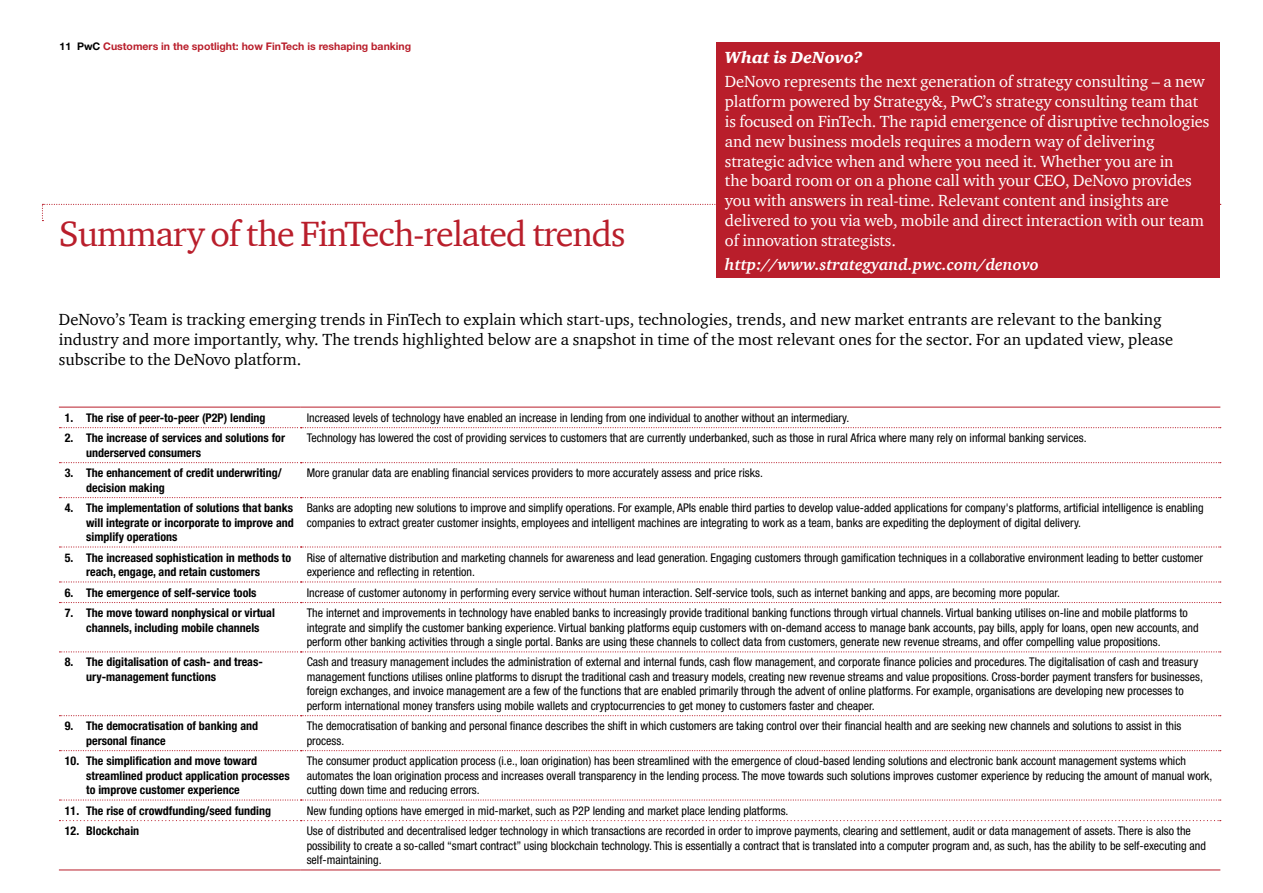
<style>
.page{position:relative;width:1263px;height:893px;background:#fff}
.page>*{position:absolute;margin:0;border:0;box-sizing:border-box;transform-origin:0 0}
.t1{font:36px "ITC Charter Com";letter-spacing:-.03em;color:#b91e2b}
.t2{font:16.5px/19.8px "ITC Charter Com";letter-spacing:-.01em;color:#fff}
.t3{font:16.5px/19.8px "ITC Charter Com";color:#000}
.t4{font:italic 700 16.5px "ITC Charter Com";color:#fff}
.t5{font:italic 900 16.5px "ITC Charter Com";color:#fff}
.t6{font:condensed 12px/14.4px "Helvetica Neue LT Std";color:#000}
.t7{font:700 condensed 12px/14.4px "Helvetica Neue LT Std";color:#000}
.t8{font:700 10.5px "Helvetica Neue LT Std";color:#b91e2b}
.s1{color:#000}
</style>
<div class="page">
<svg style="left:42px;top:204px;width:1179px;height:17px"></svg>
<svg style="left:59px;top:427px;width:1162px;height:1px"></svg>
<svg style="left:59px;top:462px;width:1162px;height:1px"></svg>
<svg style="left:59px;top:497px;width:1162px;height:1px"></svg>
<svg style="left:59px;top:546px;width:1162px;height:2px"></svg>
<svg style="left:59px;top:581px;width:1162px;height:1px"></svg>
<svg style="left:59px;top:602px;width:1162px;height:1px"></svg>
<svg style="left:59px;top:651px;width:1162px;height:1px"></svg>
<svg style="left:59px;top:715px;width:1162px;height:1px"></svg>
<svg style="left:59px;top:750px;width:1162px;height:1px"></svg>
<svg style="left:59px;top:799px;width:1162px;height:2px"></svg>
<hr style="left:59px;top:870px;width:242px;height:1px;background:#b91e2b">
<hr style="left:301px;top:870px;width:919px;height:1px;background:#b91e2b">
<hr style="left:59px;top:407px;width:242px;height:1px;background:#b91e2b">
<hr style="left:301px;top:407px;width:919px;height:1px;background:#b91e2b">
<svg style="left:59px;top:820px;width:1162px;height:1px"></svg>
<div style="left:716px;top:43px;width:504px;height:235px;background:#b91e2b"></div>
<p class="t8" style="left:60px;top:40px;width:353px"><span class="s1">11 PwC</span> Customers in the spotlight: how FinTech is reshaping banking</p>
<h1 class="t1" style="left:59px;top:211px;width:568px">Summary of the FinTech-related trends</h1>
<h2 class="t5" style="left:725px;top:48px;width:139px">What is DeNovo?</h2>
<p class="t2" style="left:725px;top:72px;width:486px">DeNovo represents the next generation of strategy consulting – a new platform powered by Strategy&amp;, PwC’s strategy consulting team that is focused on FinTech. The rapid emergence of disruptive technologies and new business models requires a modern way of delivering strategic advice when and where you need it. Whether you are in<br>the board room or on a phone call with your CEO, DeNovo provides you with answers in real-time. Relevant content and insights are delivered to you via web, mobile and direct interaction with our team of innovation strategists.</p>
<h2 class="t4" style="left:725px;top:254px;width:315px">http://www.strategyand.pwc.com/denovo</h2>
<p class="t3" style="left:59px;top:309px;width:1116px">DeNovo’s Team is tracking emerging trends in FinTech to explain which start-ups, technologies, trends, and new market entrants are relevant to the banking industry and more importantly, why. The trends highlighted below are a snapshot in time of the most relevant ones for the sector. For an updated view, please subscribe to the DeNovo platform.</p>
<p class="t7" style="left:65px;top:410px;width:202px">1. The rise of peer-to-peer (P2P) lending</p>
<p class="t6" style="left:307px;top:410px;width:544px">Increased levels of technology have enabled an increase in lending from one individual to another without an intermediary.</p>
<p class="t7" style="left:86px;top:431px;width:200px;text-indent:-21px">2. The increase of services and solutions for underserved consumers</p>
<p class="t6" style="left:307px;top:431px;width:781px">Technology has lowered the cost of providing services to customers that are currently underbanked, such as those in rural Africa where many rely on informal banking services.</p>
<p class="t7" style="left:86px;top:466px;width:197px;text-indent:-21px">3. The enhancement of credit underwriting/ decision making</p>
<p class="t6" style="left:307px;top:466px;width:458px">More granular data are enabling financial services providers to more accurately assess and price risks.</p>
<p class="t7" style="left:86px;top:501px;width:209px;text-align:justify;text-indent:-21px">4. The implementation of solutions that banks will integrate or incorporate to improve and simplify operations</p>
<p class="t6" style="left:307px;top:501px;width:898px">Banks are adopting new solutions to improve and simplify operations. For example, APIs enable third parties to develop value-added applications for company's platforms, artificial intelligence is enabling companies to extract greater customer insights, employees and intelligent machines are integrating to work as a team, banks are expediting the deployment of digital delivery.</p>
<p class="t7" style="left:86px;top:550px;width:207px;text-indent:-21px">5. The increased sophistication in methods to reach, engage, and retain customers</p>
<p class="t6" style="left:307px;top:550px;width:898px">Rise of alternative distribution and marketing channels for awareness and lead generation. Engaging customers through gamification techniques in a collaborative environment leading to better customer experience and reflecting in retention.</p>
<p class="t7" style="left:65px;top:585px;width:193px">6. The emergence of self-service tools</p>
<p class="t6" style="left:307px;top:585px;width:755px">Increase of customer autonomy in performing every service without human interaction. Self-service tools, such as internet banking and apps, are becoming more popular.</p>
<p class="t7" style="left:65px;top:605px;width:212px;text-align:center">7. The move toward nonphysical or virtual channels, including mobile channels</p>
<p class="t6" style="left:307px;top:606px;width:893px">The internet and improvements in technology have enabled banks to increasingly provide traditional banking functions through virtual channels. Virtual banking utilises on-line and mobile platforms to integrate and simplify the customer banking experience. Virtual banking platforms equip customers with on-demand access to manage bank accounts, pay bills, apply for loans, open new accounts, and perform other banking activities through a single portal. Banks are using these channels to collect data from customers, generate new revenue streams, and offer compelling value propositions.</p>
<p class="t7" style="left:86px;top:655px;width:178px;text-indent:-21px">8. The digitalisation of cash- and treas&shy;ury-management functions</p>
<p class="t6" style="left:307px;top:655px;width:898px">Cash and treasury management includes the administration of external and internal funds, cash flow management, and corporate finance policies and procedures. The digitalisation of cash and treasury management functions utilises online platforms to disrupt the traditional cash and treasury models, creating new revenue streams and value propositions. Cross-border payment transfers for businesses, foreign exchanges, and invoice management are a few of the functions that are enabled primarily through the advent of online platforms. For example, organisations are developing new processes to perform international money transfers using mobile wallets and cryptocurrencies to get money to customers faster and cheaper.</p>
<p class="t7" style="left:86px;top:719px;width:174px;text-indent:-21px">9. The democratisation of banking and personal finance</p>
<p class="t6" style="left:307px;top:719px;width:876px">The democratisation of banking and personal finance describes the shift in which customers are taking control over their financial health and are seeking new channels and solutions to assist in this process.</p>
<p class="t7" style="left:86px;top:754px;width:205px;text-indent:-21px">10. The simplification and move toward streamlined product application processes to improve customer experience</p>
<p class="t6" style="left:307px;top:754px;width:907px">The consumer product application process (i.e., loan origination) has been streamlined with the emergence of cloud-based lending solutions and electronic bank account management systems which automates the loan origination process and increases overall transparency in the lending process. The move towards such solutions improves customer experience by reducing the amount of manual work, cutting down time and reducing errors.</p>
<p class="t7" style="left:65px;top:803px;width:208px">11. The rise of crowdfunding/seed funding</p>
<p class="t6" style="left:307px;top:803px;width:483px">New funding options have emerged in mid-market, such as P2P lending and market place lending platforms.</p>
<p class="t7" style="left:65px;top:823px;width:76px">12. Blockchain</p>
<p class="t6" style="left:307px;top:824px;width:901px">Use of distributed and decentralised ledger technology in which transactions are recorded in order to improve payments, clearing and settlement, audit or data management of assets. There is also the possibility to create a so-called “smart contract” using blockchain technology. This is essentially a contract that is translated into a computer program and, as such, has the ability to be self-executing and self-maintaining.</p>
</div>
